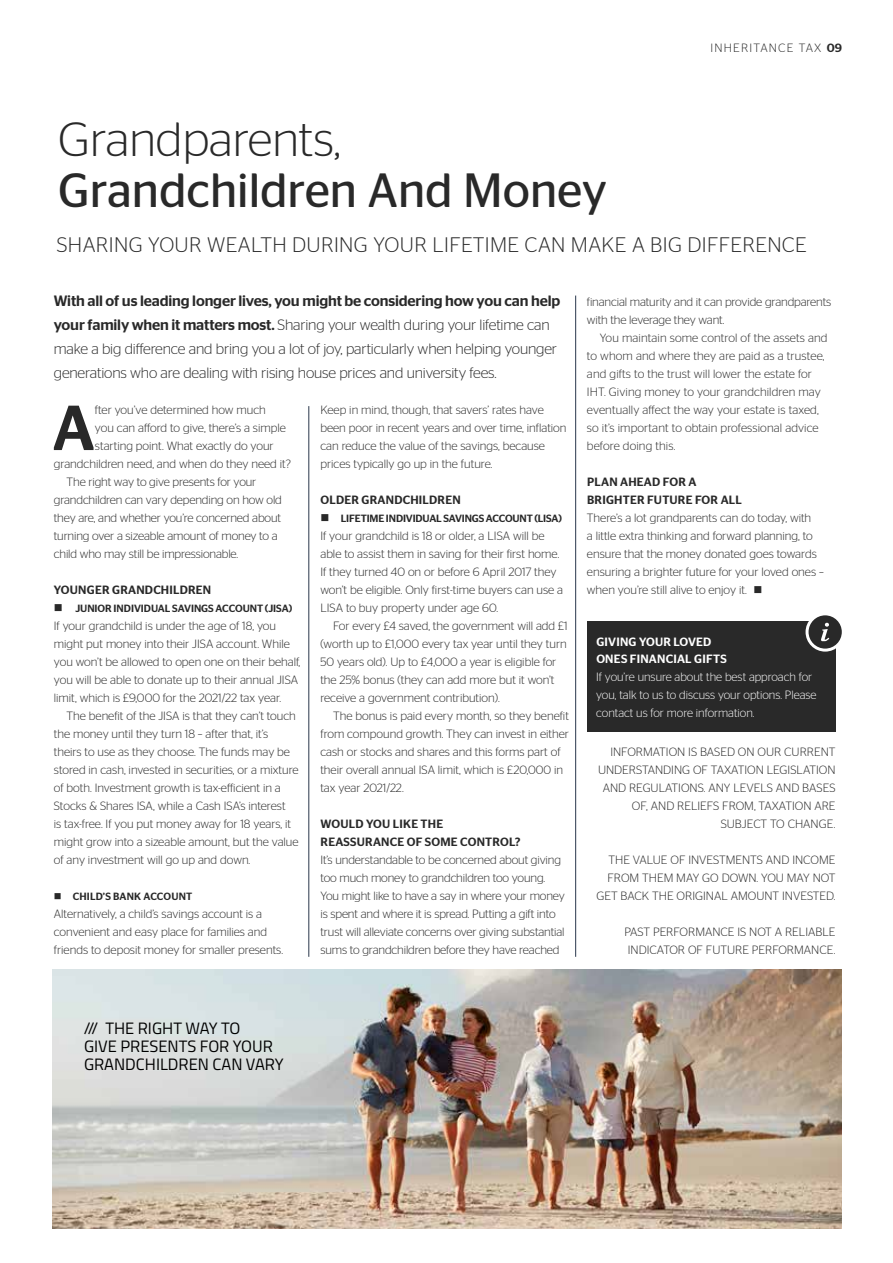
<style>
.page{position:relative;width:893px;height:1263px;background:#fff}
.page>*{position:absolute;margin:0;border:0;box-sizing:border-box;transform-origin:0 0}
.t1{font:500 63.45px "Stag Sans";color:#292929}
.t2{font:48px "Stag Sans";color:#292929}
.t3{font:300 48px "Stag Sans";color:#292929}
.t4{font:300 21px "Stag Sans";letter-spacing:.02em;color:#292929}
.t5{font:16.5px/18px "Titillium";color:#000}
.t6{font:300 15px/24px "Stag Sans";letter-spacing:-.01em;color:#292929}
.t7{font:300 12px/18px "Stag Sans";color:#292929}
.t8{font:500 12px/18px "Stag Sans";letter-spacing:.02em;color:#292929}
.t9{font:300 12px/18px "Stag Sans";color:#fff}
.t10{font:500 12px/16.5px "Stag Sans";letter-spacing:.02em;color:#fff}
.t11{font:300 12px "Stag Sans";letter-spacing:.1em;color:#292929}
.t12{font:500 10.5px "Stag Sans";letter-spacing:-.005em;color:#292929}
.t13{font:500 10.5px "Stag Sans";letter-spacing:.02em;color:#292929}
.s1{font-weight:500}
</style>
<div class="page">
<img style="left:52px;top:969px;width:790px;height:260px">
<div style="left:588px;top:621px;width:248px;height:111px;background:#292929"></div>
<svg style="left:807px;top:614px;width:36px;height:36px"></svg>
<div style="left:805px;top:612px;width:40px;height:40px;border:3px solid #fff;border-radius:50%"></div>
<svg style="left:821px;top:623px;width:8px;height:18px"></svg>
<hr style="left:309px;top:406px;width:1px;height:551px;background:#29374b">
<hr style="left:575px;top:296px;width:1px;height:661px;background:#29374b">
<p class="t11" style="left:711px;top:41px;width:133px">INHERITANCE TAX <span class="s1">09</span></p>
<h2 class="t3" style="left:58px;top:113px;width:284px">Grandparents,</h2>
<h2 class="t2" style="left:58px;top:163px;width:551px">Grandchildren And Money</h2>
<h3 class="t4" style="left:57px;top:233px;width:751px">SHARING YOUR WEALTH DURING YOUR LIFETIME CAN MAKE A BIG DIFFERENCE</h3>
<p class="t6" style="left:54px;top:288px;width:508px"><span class="s1">With all of us leading longer lives, you might be considering how you can help your family when it matters most.</span> Sharing your wealth during your lifetime can make a big difference and bring you a lot of joy, particularly when helping younger generations who are dealing with rising house prices and university fees.</p>
<h1 class="t1" style="left:52px;top:391px;width:44px">A</h1>
<p class="t7" style="left:95px;top:401px;width:172px">fter you’ve determined how much</p>
<p class="t7" style="left:320px;top:401px;width:248px">Keep in mind, though, that savers’ rates have been poor in recent years and over time, inflation can reduce the value of the savings, because prices typically go up in the future.</p>
<p class="t8" style="left:320px;top:491px;width:142px">OLDER GRANDCHILDREN</p>
<p class="t12" style="left:320px;top:512px;width:243px">■ LIFETIME INDIVIDUAL SAVINGS ACCOUNT (LISA)</p>
<p class="t7" style="left:320px;top:527px;width:244px">If your grandchild is 18 or older, a LISA will be able to assist them in saving for their first home.<br>If they turned 40 on or before 6 April 2017 they won’t be eligible. Only first-time buyers can use a LISA to buy property under age 60.</p>
<p class="t7" style="left:320px;top:617px;width:249px;text-indent:13px">For every £4 saved, the government will add £1 (worth up to £1,000 every tax year until they turn 50 years old). Up to £4,000 a year is eligible for the 25% bonus (they can add more but it won’t receive a government contribution).</p>
<p class="t7" style="left:320px;top:707px;width:250px;text-indent:13px">The bonus is paid every month, so they benefit from compound growth. They can invest in either cash or stocks and shares and this forms part of their overall annual ISA limit, which is £20,000 in tax year 2021/22.</p>
<p class="t8" style="left:321px;top:815px;width:202px">WOULD YOU LIKE THE<br>REASSURANCE OF SOME CONTROL?</p>
<p class="t7" style="left:320px;top:851px;width:246px">It’s understandable to be concerned about giving too much money to grandchildren too young.<br>You might like to have a say in where your money is spent and where it is spread. Putting a gift into trust will alleviate concerns over giving substantial sums to grandchildren before they have reached</p>
<p class="t7" style="left:95px;top:419px;width:192px">you can afford to give, there’s a simple</p>
<p class="t7" style="left:95px;top:437px;width:180px">starting point. What exactly do your</p>
<p class="t7" style="left:54px;top:455px;width:239px">grandchildren need, and when do they need it?</p>
<p class="t7" style="left:67px;top:473px;width:191px">The right way to give presents for your</p>
<p class="t7" style="left:54px;top:491px;width:230px">grandchildren can vary depending on how old</p>
<p class="t7" style="left:54px;top:509px;width:229px">they are, and whether you’re concerned about</p>
<p class="t7" style="left:54px;top:527px;width:225px">turning over a sizeable amount of money to a</p>
<p class="t7" style="left:54px;top:545px;width:186px">child who may still be impressionable.</p>
<p class="t8" style="left:54px;top:581px;width:159px">YOUNGER GRANDCHILDREN</p>
<p class="t12" style="left:54px;top:602px;width:240px">■ JUNIOR INDIVIDUAL SAVINGS ACCOUNT (JISA)</p>
<p class="t7" style="left:54px;top:617px;width:248px">If your grandchild is under the age of 18, you might put money into their JISA account. While you won’t be allowed to open one on their behalf, you will be able to donate up to their annual JISA limit, which is £9,000 for the 2021/22 tax year.</p>
<p class="t7" style="left:54px;top:707px;width:246px;text-indent:13px">The benefit of the JISA is that they can’t touch the money until they turn 18 – after that, it’s theirs to use as they choose. The funds may be stored in cash, invested in securities, or a mixture of both. Investment growth is tax-efficient in a Stocks &amp; Shares ISA, while a Cash ISA’s interest<br>is tax-free. If you put money away for 18 years, it might grow into a sizeable amount, but the value of any investment will go up and down.</p>
<p class="t13" style="left:54px;top:890px;width:140px">■ CHILD’S BANK ACCOUNT</p>
<p class="t7" style="left:54px;top:905px;width:231px">Alternatively, a child’s savings account is a convenient and easy place for families and friends to deposit money for smaller presents.</p>
<p class="t7" style="left:587px;top:293px;width:246px">financial maturity and it can provide grandparents with the leverage they want.</p>
<p class="t7" style="left:587px;top:329px;width:242px;text-indent:13px">You maintain some control of the assets and to whom and where they are paid as a trustee, and gifts to the trust will lower the estate for IHT. Giving money to your grandchildren may eventually affect the way your estate is taxed, so it’s important to obtain professional advice before doing this.</p>
<p class="t8" style="left:587px;top:473px;width:156px">PLAN AHEAD FOR A<br>BRIGHTER FUTURE FOR ALL</p>
<p class="t7" style="left:587px;top:509px;width:238px">There’s a lot grandparents can do today, with<br>a little extra thinking and forward planning, to ensure that the money donated goes towards ensuring a brighter future for your loved ones – when you’re still alive to enjoy it. ■</p>
<p class="t10" style="left:596px;top:634px;width:132px">GIVING YOUR LOVED<br>ONES FINANCIAL GIFTS</p>
<p class="t9" style="left:596px;top:667px;width:222px">If you’re unsure about the best approach for you, talk to us to discuss your options. Please contact us for more information.</p>
<p class="t7" style="left:598px;top:743px;width:239px;text-align:right">INFORMATION IS BASED ON OUR CURRENT UNDERSTANDING OF TAXATION LEGISLATION AND REGULATIONS. ANY LEVELS AND BASES OF, AND RELIEFS FROM, TAXATION ARE SUBJECT TO CHANGE.</p>
<p class="t7" style="left:596px;top:851px;width:241px;text-align:right">THE VALUE OF INVESTMENTS AND INCOME<br>FROM THEM MAY GO DOWN. YOU MAY NOT<br>GET BACK THE ORIGINAL AMOUNT INVESTED.</p>
<p class="t7" style="left:624px;top:923px;width:213px">PAST PERFORMANCE IS NOT A RELIABLE<br>INDICATOR OF FUTURE PERFORMANCE.</p>
<h3 class="t5" style="left:84px;top:1018px;width:201px">/// THE RIGHT WAY TO<br>GIVE PRESENTS FOR YOUR<br>GRANDCHILDREN CAN VARY</h3>
</div>
